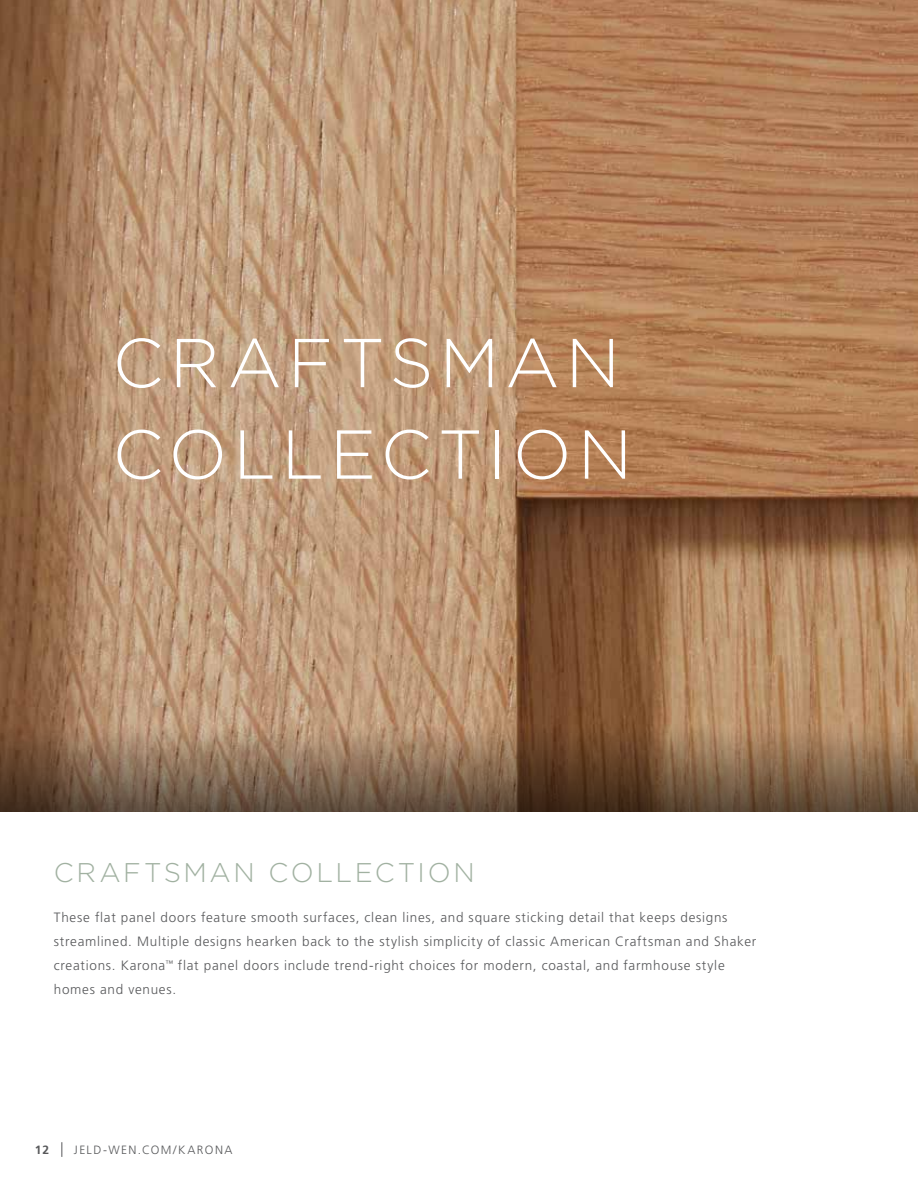
<style>
.page{position:relative;width:918px;height:1188px;background:#fff}
.page>*{position:absolute;margin:0;border:0;box-sizing:border-box;transform-origin:0 0}
.t1{font:300 69px/91.5px "Gotham";letter-spacing:.085em;color:#fff}
.t2{font:300 27px "Gotham";letter-spacing:.095em;color:#a1b1a1}
.t3{font:300 13.5px/24px "Frutiger LT Std";letter-spacing:.05em;color:#58595b}
.t4{font:300 12px "Frutiger LT Std";letter-spacing:.12em;color:#58595b}
.t5{font:700 12px "Frutiger LT Std";color:#58595b}
</style>
<div class="page">
<img style="left:0;top:0;width:918px;height:668px">
<svg style="left:0;top:668px;width:918px;height:144px;background:#917054"></svg>
<svg style="left:61px;top:1142px;width:1px;height:15px"></svg>
<h1 class="t1" style="left:112px;top:316px;width:521px">CRAFTSMAN<br>COLLECTION</h1>
<h2 class="t2" style="left:54px;top:858px;width:422px">CRAFTSMAN COLLECTION</h2>
<p class="t3" style="left:54px;top:906px;width:704px">These flat panel doors feature smooth surfaces, clean lines, and square sticking detail that keeps designs streamlined. Multiple designs hearken back to the stylish simplicity of classic American Craftsman and Shaker creations. Karona<sup>™</sup> flat panel doors include trend-right choices for modern, coastal, and farmhouse style homes and venues.</p>
<p class="t5" style="left:35px;top:1143px;width:16px">12</p>
<p class="t4" style="left:74px;top:1143px;width:160px">JELD-WEN.COM/KARONA</p>
</div>
